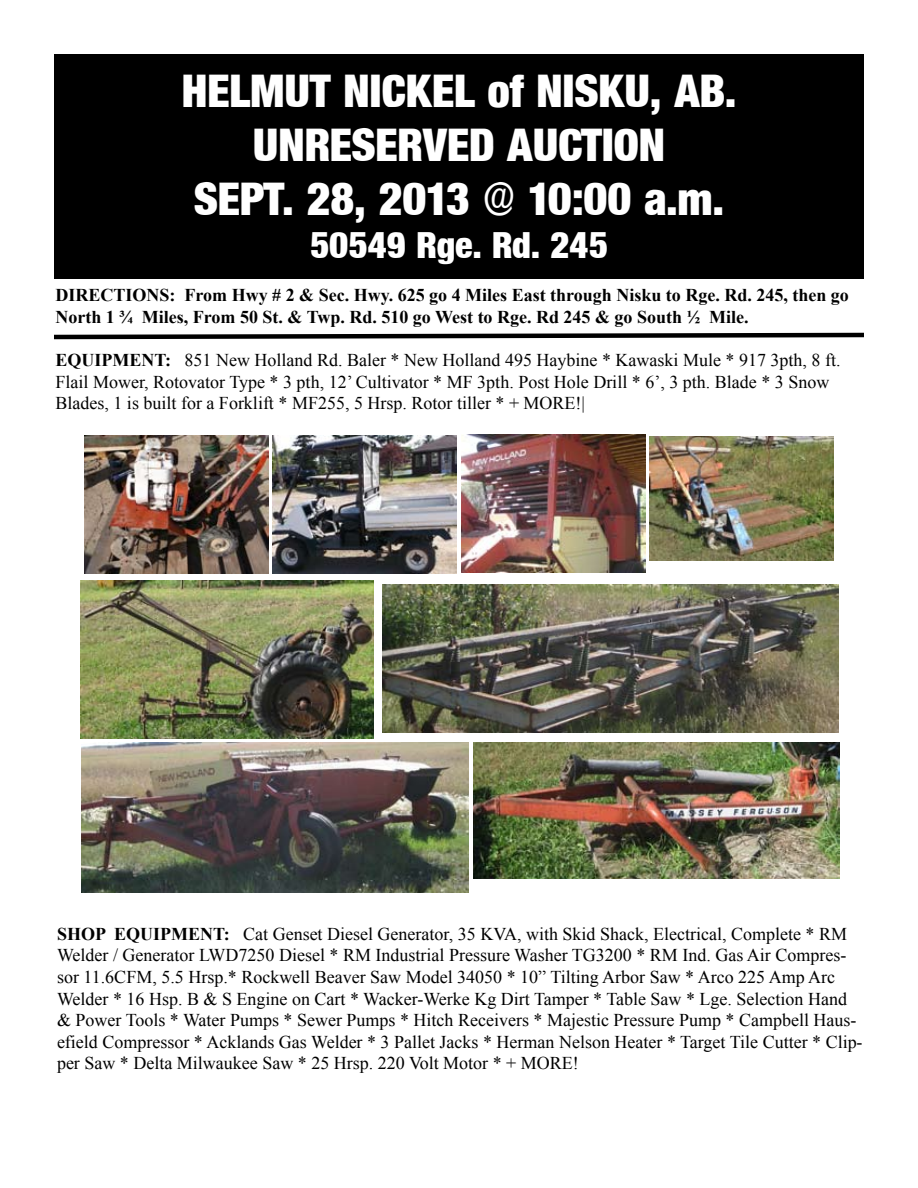
<style>
.page{position:relative;width:918px;height:1188px;background:#fff}
.page>*{position:absolute;margin:0;border:0;box-sizing:border-box;transform-origin:0 0}
.t1{font:45px/54px "Basic Sans Heavy SF Bold";color:#fff;text-align:center}
.t2{font:36px "Basic Sans Heavy SF Bold";color:#fff}
.t3{font:18px/21.6px "Times New Roman";color:#000}
.t4{font:700 18px/21.6px "Times New Roman";color:#000}
.s1{font-weight:700}
</style>
<div class="page">
<div style="left:54px;top:54px;width:810px;height:224px;background:#000"></div>
<img style="left:85px;top:436px;width:183px;height:138px">
<img style="left:273px;top:436px;width:184px;height:138px">
<img style="left:461px;top:435px;width:184px;height:137px">
<img style="left:650px;top:437px;width:183px;height:124px">
<img style="left:81px;top:581px;width:292px;height:157px">
<img style="left:383px;top:584px;width:456px;height:148px">
<img style="left:81px;top:742px;width:388px;height:150px">
<img style="left:473px;top:742px;width:367px;height:137px">
<svg style="left:54px;top:332px;width:810px;height:8px"></svg>
<h1 class="t1" style="left:182px;top:64px;width:556px">HELMUT NICKEL of NISKU, AB.<br>UNRESERVED AUCTION<br>SEPT. 28, 2013 @ 10:00 a.m.</h1>
<h2 class="t2" style="left:310px;top:225px;width:299px">50549 Rge. Rd. 245</h2>
<p class="t4" style="left:56px;top:284px;width:795px">DIRECTIONS: From Hwy # 2 &amp; Sec. Hwy. 625 go 4 Miles East through Nisku to Rge. Rd. 245, then go<br>North 1 ¾ Miles, From 50 St. &amp; Twp. Rd. 510 go West to Rge. Rd 245 &amp; go South ½ Mile.</p>
<p class="t3" style="left:56px;top:349px;width:787px"><span class="s1">EQUIPMENT:</span> 851 New Holland Rd. Baler * New Holland 495 Haybine * Kawaski Mule * 917 3pth, 8 ft.<br>Flail Mower, Rotovator Type * 3 pth, 12’ Cultivator * MF 3pth. Post Hole Drill * 6’, 3 pth. Blade * 3 Snow<br>Blades, 1 is built for a Forklift * MF255, 5 Hrsp. Rotor tiller * + MORE!|</p>
<p class="t3" style="left:57px;top:922px;width:807px"><span class="s1">SHOP EQUIPMENT:</span> Cat Genset Diesel Generator, 35 KVA, with Skid Shack, Electrical, Complete * RM Welder / Generator LWD7250 Diesel * RM Industrial Pressure Washer TG3200 * RM Ind. Gas Air Compres&shy;sor 11.6CFM, 5.5 Hrsp.* Rockwell Beaver Saw Model 34050 * 10” Tilting Arbor Saw * Arco 225 Amp Arc Welder * 16 Hsp. B &amp; S Engine on Cart * Wacker-Werke Kg Dirt Tamper * Table Saw * Lge. Selection Hand &amp; Power Tools * Water Pumps * Sewer Pumps * Hitch Receivers * Majestic Pressure Pump * Campbell Haus&shy;efield Compressor * Acklands Gas Welder * 3 Pallet Jacks * Herman Nelson Heater * Target Tile Cutter * Clip&shy;per Saw * Delta Milwaukee Saw * 25 Hrsp. 220 Volt Motor * + MORE!</p>
</div>
